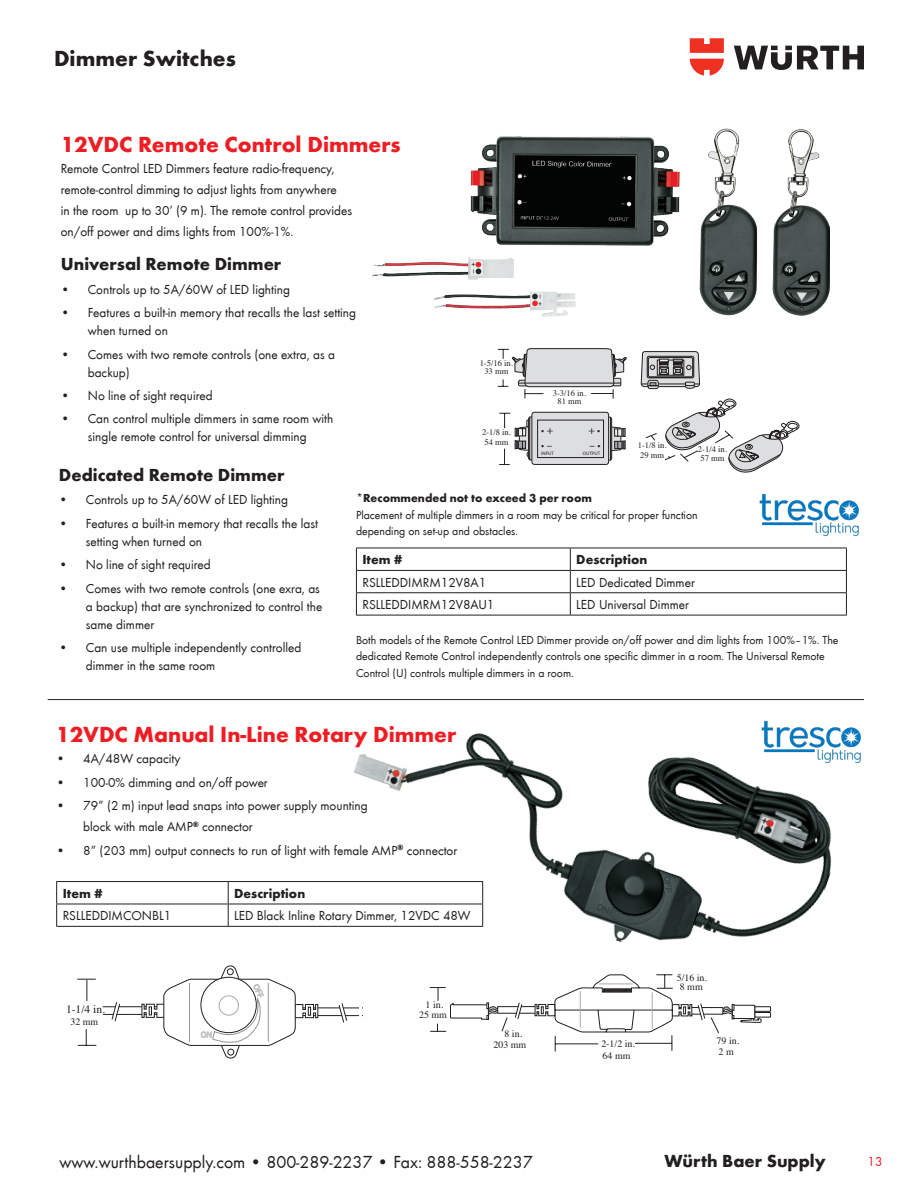
<style>
.page{position:relative;width:918px;height:1188px;background:#fff}
.page>*{position:absolute;margin:0;border:0;box-sizing:border-box;transform-origin:0 0}
.t1{font:700 22.5px "Wuerth";color:#ee1d23}
.t2{font:700 22.5px "Wuerth";color:#231f20}
._6__CH_footnotes_7{font:700 18px "Wuerth";color:#231f20}
.t3{font:18px "Wuerth";color:#231f20}
._6__CH_footnotes_7-2{font:13.5px/18px "Wuerth";color:#231f20}
.t4{font:700 13.5px "Wuerth";color:#231f20}
.t5{font:13.5px "Wuerth";color:#ee1d23}
._6__CH_footnotes_7-3{font:12px/16.5px "Wuerth";color:#231f20}
._6__CH_footnotes_7-4{font:700 12px "Wuerth";color:#231f20}
.t6{font:11.55px "Times";color:#231f20}
.t7{font:10.95px "Myriad Pro";color:#231f20}
.t8{font:9.9px "Times";color:#231f20}
.t9{font:8.55px/9.8px "Times";color:#231f20}
.t10{font:4.95px "Myriad Pro";color:#231f20}
</style>
<div class="page">
<svg style="left:734px;top:46px;width:130px;height:24px"></svg>
<svg style="left:690px;top:38px;width:34px;height:38px"></svg>
<svg style="left:609px;top:417px;width:16px;height:43px"></svg>
<div style="left:532px;top:412px;width:77px;height:52px;background:#dddee0;border-radius:3px"></div>
<div style="left:532px;top:412px;width:77px;height:53px;border:1px solid #231f20;border-radius:3px"></div>
<div style="left:537px;top:420px;width:67px;height:38px;border:1px solid #231f20"></div>
<svg style="left:498px;top:348px;width:129px;height:51px"></svg>
<svg style="left:499px;top:413px;width:33px;height:52px"></svg>
<svg style="left:641px;top:351px;width:158px;height:121px"></svg>
<hr style="left:356px;top:548px;width:214px;height:1px;background:#231f20">
<hr style="left:570px;top:548px;width:277px;height:1px;background:#231f20">
<hr style="left:356px;top:570px;width:214px;height:1px;background:#231f20">
<hr style="left:570px;top:570px;width:277px;height:1px;background:#231f20">
<hr style="left:356px;top:592px;width:214px;height:1px;background:#231f20">
<svg style="left:356px;top:548px;width:1px;height:67px"></svg>
<hr style="left:570px;top:592px;width:277px;height:1px;background:#231f20">
<svg style="left:570px;top:548px;width:1px;height:67px"></svg>
<svg style="left:846px;top:548px;width:1px;height:67px"></svg>
<hr style="left:356px;top:615px;width:214px;height:1px;background:#231f20">
<hr style="left:570px;top:615px;width:277px;height:1px;background:#231f20">
<img style="left:373px;top:128px;width:456px;height:189px">
<img style="left:330px;top:700px;width:522px;height:288px">
<svg style="left:77px;top:979px;width:19px;height:22px"></svg>
<svg style="left:78px;top:1029px;width:18px;height:17px"></svg>
<svg style="left:102px;top:966px;width:260px;height:93px"></svg>
<div style="left:201px;top:977px;width:55px;height:56px;background:#fff;border-radius:50%"></div>
<div style="left:201px;top:977px;width:56px;height:56px;border:1px solid #231f20;border-radius:50%"></div>
<div style="left:219px;top:995px;width:20px;height:21px;border:1px solid #a8a9ad;border-radius:50%"></div>
<svg style="left:430px;top:974px;width:341px;height:78px"></svg>
<hr style="left:56px;top:881px;width:172px;height:1px;background:#231f20">
<hr style="left:228px;top:881px;width:255px;height:1px;background:#231f20">
<hr style="left:56px;top:904px;width:172px;height:1px;background:#231f20">
<svg style="left:56px;top:882px;width:1px;height:44px"></svg>
<hr style="left:228px;top:904px;width:255px;height:1px;background:#231f20">
<svg style="left:228px;top:882px;width:1px;height:44px"></svg>
<svg style="left:482px;top:882px;width:1px;height:44px"></svg>
<hr style="left:56px;top:926px;width:172px;height:1px;background:#231f20">
<hr style="left:228px;top:926px;width:255px;height:1px;background:#231f20">
<img style="left:758px;top:721px;width:103px;height:43px">
<hr style="left:48px;top:699px;width:816px;height:1px;background:#231f20">
<img style="left:759px;top:494px;width:100px;height:43px">
<p class="t2" style="left:54px;top:42px;width:183px">Dimmer Switches</p>
<p class="t1" style="left:61px;top:128px;width:341px">12VDC Remote Control Dimmers</p>
<p class="_6__CH_footnotes_7-2" style="left:61px;top:159px;width:275px">Remote Control LED Dimmers feature radio-frequency,</p>
<p class="_6__CH_footnotes_7-2" style="left:61px;top:180px;width:277px">remote-control dimming to adjust lights from anywhere</p>
<p class="_6__CH_footnotes_7-2" style="left:61px;top:201px;width:293px">in the room up to 30’ (9 m). The remote control provides</p>
<p class="_6__CH_footnotes_7-2" style="left:61px;top:222px;width:234px">on/off power and dims lights from 100%-1%.</p>
<p class="_6__CH_footnotes_7" style="left:61px;top:251px;width:222px">Universal Remote Dimmer</p>
<p class="_6__CH_footnotes_7-2" style="left:61px;top:280px;width:231px">• Controls up to 5A/60W of LED lighting</p>
<p class="_6__CH_footnotes_7-2" style="left:88px;top:303px;width:270px;text-indent:-27px">• Features a built-in memory that recalls the last setting when turned on</p>
<p class="_6__CH_footnotes_7-2" style="left:88px;top:344px;width:249px;text-indent:-27px">• Comes with two remote controls (one extra, as a backup)</p>
<p class="_6__CH_footnotes_7-2" style="left:61px;top:386px;width:153px">• No line of sight required</p>
<p class="_6__CH_footnotes_7-2" style="left:61px;top:409px;width:274px;text-align:center">• Can control multiple dimmers in same room with single remote control for universal dimming</p>
<p class="_6__CH_footnotes_7" style="left:59px;top:462px;width:227px">Dedicated Remote Dimmer</p>
<p class="_6__CH_footnotes_7-2" style="left:59px;top:490px;width:231px">• Controls up to 5A/60W of LED lighting</p>
<p class="_6__CH_footnotes_7-2" style="left:86px;top:514px;width:234px;text-indent:-27px">• Features a built-in memory that recalls the last setting when turned on</p>
<p class="_6__CH_footnotes_7-2" style="left:59px;top:555px;width:153px">• No line of sight required</p>
<p class="_6__CH_footnotes_7-2" style="left:86px;top:578px;width:238px;text-indent:-27px">• Comes with two remote controls (one exra, as a backup) that are synchronized to control the same dimmer</p>
<p class="_6__CH_footnotes_7-2" style="left:86px;top:638px;width:217px;text-indent:-27px">• Can use multiple independently controlled dimmer in the same room</p>
<p class="t9" style="left:480px;top:358px;width:35px;line-height:8.1px;text-align:center">1-5/16 in.<br>33 mm</p>
<p class="t9" style="left:553px;top:388px;width:35px;line-height:8.1px;text-align:center">3-3/16 in.<br>81 mm</p>
<p class="t9" style="left:482px;top:427px;width:31px">2-1/8 in.<br>54 mm</p>
<p class="t7" style="left:541px;top:424px;width:13px">• +</p>
<p class="t7" style="left:588px;top:424px;width:13px">+ •</p>
<p class="t7" style="left:541px;top:438px;width:12px">• –</p>
<p class="t7" style="left:590px;top:438px;width:12px">– •</p>
<p class="t10" style="left:541px;top:450px;width:14px">INPUT</p>
<p class="t10" style="left:583px;top:450px;width:19px">OUTPUT</p>
<p class="t9" style="left:638px;top:440px;width:31px">1-1/8 in.<br>29 mm</p>
<p class="t9" style="left:698px;top:443px;width:31px">2-1/4 in.<br>57 mm</p>
<p class="_6__CH_footnotes_7-4" style="left:356px;top:490px;width:237px">*Recommended not to exceed 3 per room</p>
<p class="_6__CH_footnotes_7-3" style="left:356px;top:506px;width:343px">Placement of multiple dimmers in a room may be critical for proper function</p>
<p class="_6__CH_footnotes_7-3" style="left:356px;top:523px;width:164px">depending on set-up and obstacles.</p>
<p class="t4" style="left:362px;top:550px;width:41px">Item #</p>
<p class="t4" style="left:576px;top:550px;width:73px">Description</p>
<p class="_6__CH_footnotes_7-2" style="left:362px;top:573px;width:125px">RSLLEDDIMRM12V8A1</p>
<p class="_6__CH_footnotes_7-2" style="left:576px;top:573px;width:120px">LED Dedicated Dimmer</p>
<p class="_6__CH_footnotes_7-2" style="left:362px;top:595px;width:134px">RSLLEDDIMRM12V8AU1</p>
<p class="_6__CH_footnotes_7-2" style="left:576px;top:595px;width:114px">LED Universal Dimmer</p>
<p class="_6__CH_footnotes_7-3" style="left:356px;top:631px;width:484px">Both models of the Remote Control LED Dimmer provide on/off power and dim lights from 100%–1%. The dedicated Remote Control independently controls one specific dimmer in a room. The Universal Remote<br>Control (U) controls multiple dimmers in a room.</p>
<p class="t8" style="left:463px;top:671px;width:35px">1-1/4 in.</p>
<p class="t1" style="left:56px;top:718px;width:402px">12VDC Manual In-Line Rotary Dimmer</p>
<p class="_6__CH_footnotes_7-2" style="left:56px;top:749px;width:126px">• 4A/48W capacity</p>
<p class="_6__CH_footnotes_7-2" style="left:56px;top:773px;width:213px">• 100-0% dimming and on/off power</p>
<p class="_6__CH_footnotes_7-2" style="left:83px;top:795px;width:286px;line-height:21px;text-indent:-27px">• 79” (2 m) input lead snaps into power supply mounting block with male AMP<sup>®</sup> connector</p>
<p class="_6__CH_footnotes_7-2" style="left:56px;top:840px;width:403px">• 8” (203 mm) output connects to run of light with female AMP<sup>®</sup> connector</p>
<p class="t4" style="left:63px;top:884px;width:41px">Item #</p>
<p class="t4" style="left:234px;top:884px;width:73px">Description</p>
<p class="_6__CH_footnotes_7-2" style="left:63px;top:906px;width:110px">RSLLEDDIMCONBL1</p>
<p class="_6__CH_footnotes_7-2" style="left:234px;top:906px;width:238px">LED Black Inline Rotary Dimmer, 12VDC 48W</p>
<p class="t6" style="left:66px;top:998px;width:41px">1-1/4 in.</p>
<p class="t8" style="left:70px;top:1013px;width:29px">32 mm</p>
<p class="t8" style="left:426px;top:995px;width:19px">1 in.</p>
<p class="t8" style="left:419px;top:1006px;width:29px">25 mm</p>
<p class="t8" style="left:505px;top:1025px;width:19px">8 in.</p>
<p class="t8" style="left:493px;top:1036px;width:34px">203 mm</p>
<p class="t8" style="left:601px;top:1034px;width:35px">2-1/2 in.</p>
<p class="t8" style="left:603px;top:1046px;width:29px">64 mm</p>
<p class="t8" style="left:677px;top:968px;width:32px">5/16 in.</p>
<p class="t8" style="left:680px;top:978px;width:24px">8 mm</p>
<p class="t8" style="left:717px;top:1032px;width:24px">79 in.</p>
<p class="t8" style="left:719px;top:1042px;width:17px">2 m</p>
<h2 class="t3" style="left:60px;top:1150px;width:475px">www.wurthbaersupply.com • 800-289-2237 • Fax: 888-558-2237</h2>
<h2 class="_6__CH_footnotes_7" style="left:664px;top:1148px;width:163px">Würth Baer Supply</h2>
<p class="t5" style="left:868px;top:1153px;width:16px">13</p>
</div>
